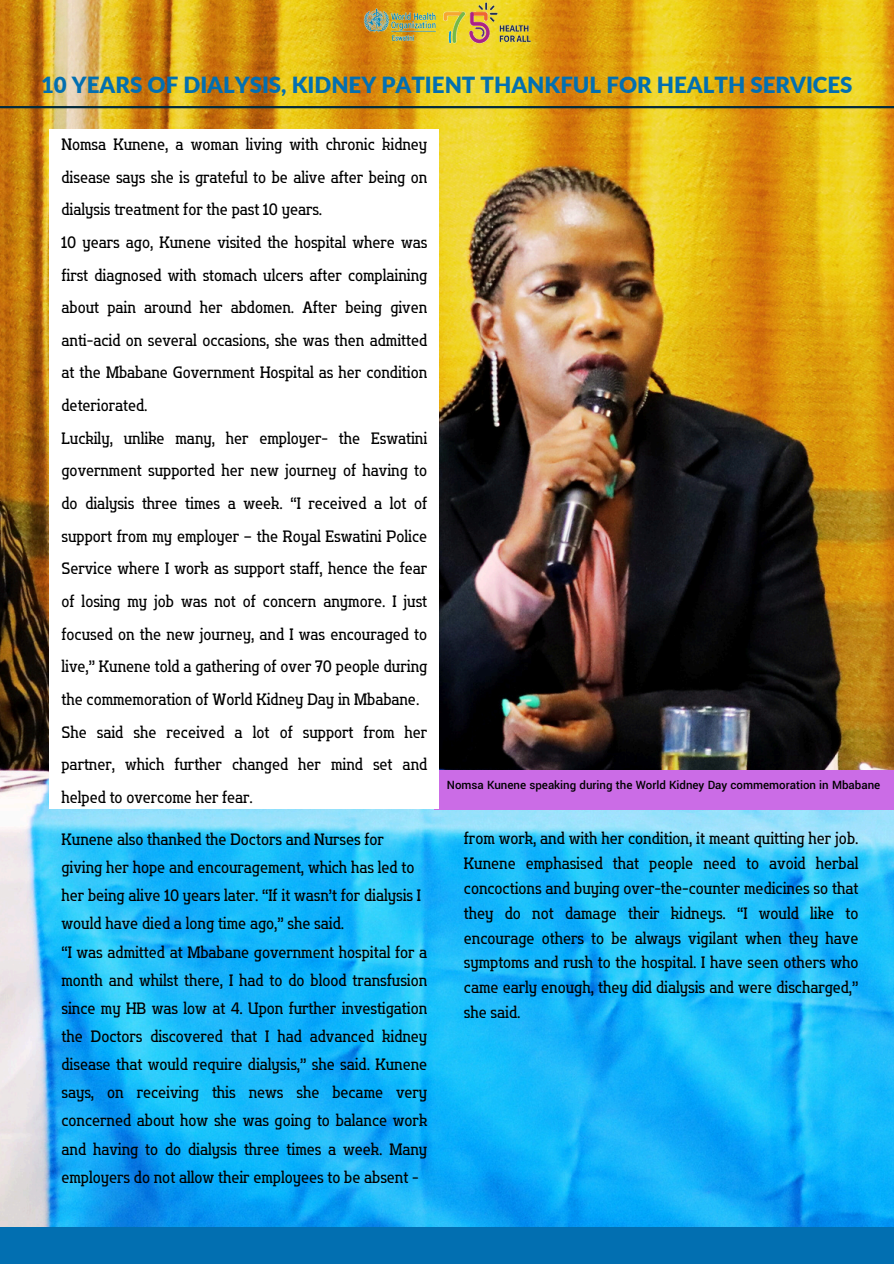
<style>
.page{position:relative;width:894px;height:1264px;background:#fff}
.page>*{position:absolute;margin:0;border:0;box-sizing:border-box;transform-origin:0 0}
.t1{font:900 22.2px "Lato";color:#026fb1}
.t2{font:16.5px/32.7px "Flatory Slab 400 Semi Cond";color:#000}
.t3{font:500 12.75px "Yantramanav";color:#000}
</style>
<div class="page">
<img style="left:0;top:0;width:893px;height:1226px">
<div style="left:0;top:1226px;width:893px;height:37px;background:#026fb1"></div>
<img style="left:361px;top:0;width:171px;height:47px">
<hr style="left:0;top:106px;width:893px;height:2px;background:#022a3d">
<div style="left:434px;top:770px;width:459px;height:40px;background:#cb6ce6"></div>
<div style="left:50px;top:130px;width:389px;height:679px;background:#fff"></div>
<h2 class="t1" style="left:41px;top:71px;width:812px">10 YEARS OF DIALYSIS, KIDNEY PATIENT THANKFUL FOR HEALTH SERVICES</h2>
<h1 class="t2" style="left:61px;top:128px;width:367px">Nomsa Kunene, a woman living with chronic kidney disease says she is grateful to be alive after being on dialysis treatment for the past 10 years.<br>10 years ago, Kunene visited the hospital where was first diagnosed with stomach ulcers after complaining about pain around her abdomen. After being given anti-acid on several occasions, she was then admitted at the Mbabane Government Hospital as her condition deteriorated.<br>Luckily, unlike many, her employer- the Eswatini government supported her new journey of having to do dialysis three times a week. “I received a lot of support from my employer – the Royal Eswatini Police Service where I work as support staff, hence the fear of losing my job was not of concern anymore. I just focused on the new journey, and I was encouraged to live,” Kunene told a gathering of over 70 people during the commemoration of World Kidney Day in Mbabane.<br>She said she received a lot of support from her partner, which further changed her mind set and helped to overcome her fear.</h1>
<h2 class="t2" style="left:61px;top:825px;width:367px;line-height:28.2px">Kunene also thanked the Doctors and Nurses for giving her hope and encouragement, which has led to her being alive 10 years later. “If it wasn’t for dialysis I would have died a long time ago,” she said.<br>“I was admitted at Mbabane government hospital for a month and whilst there, I had to do blood transfusion since my HB was low at 4. Upon further investigation the Doctors discovered that I had advanced kidney disease that would require dialysis,” she said. Kunene says, on receiving this news she became very concerned about how she was going to balance work and having to do dialysis three times a week. Many employers do not allow their employees to be absent -</h2>
<h2 class="t3" style="left:446px;top:776px;width:435px">Nomsa Kunene speaking during the World Kidney Day commemoration in Mbabane</h2>
<p class="t2" style="left:464px;top:826px;width:396px;line-height:24.8px;text-align:justify">from work, and with her condition, it meant quitting her job.<br>Kunene emphasised that people need to avoid herbal concoctions and buying over-the-counter medicines so that they do not damage their kidneys. “I would like to encourage others to be always vigilant when they have symptoms and rush to the hospital. I have seen others who came early enough, they did dialysis and were discharged,” she said.</p>
</div>
